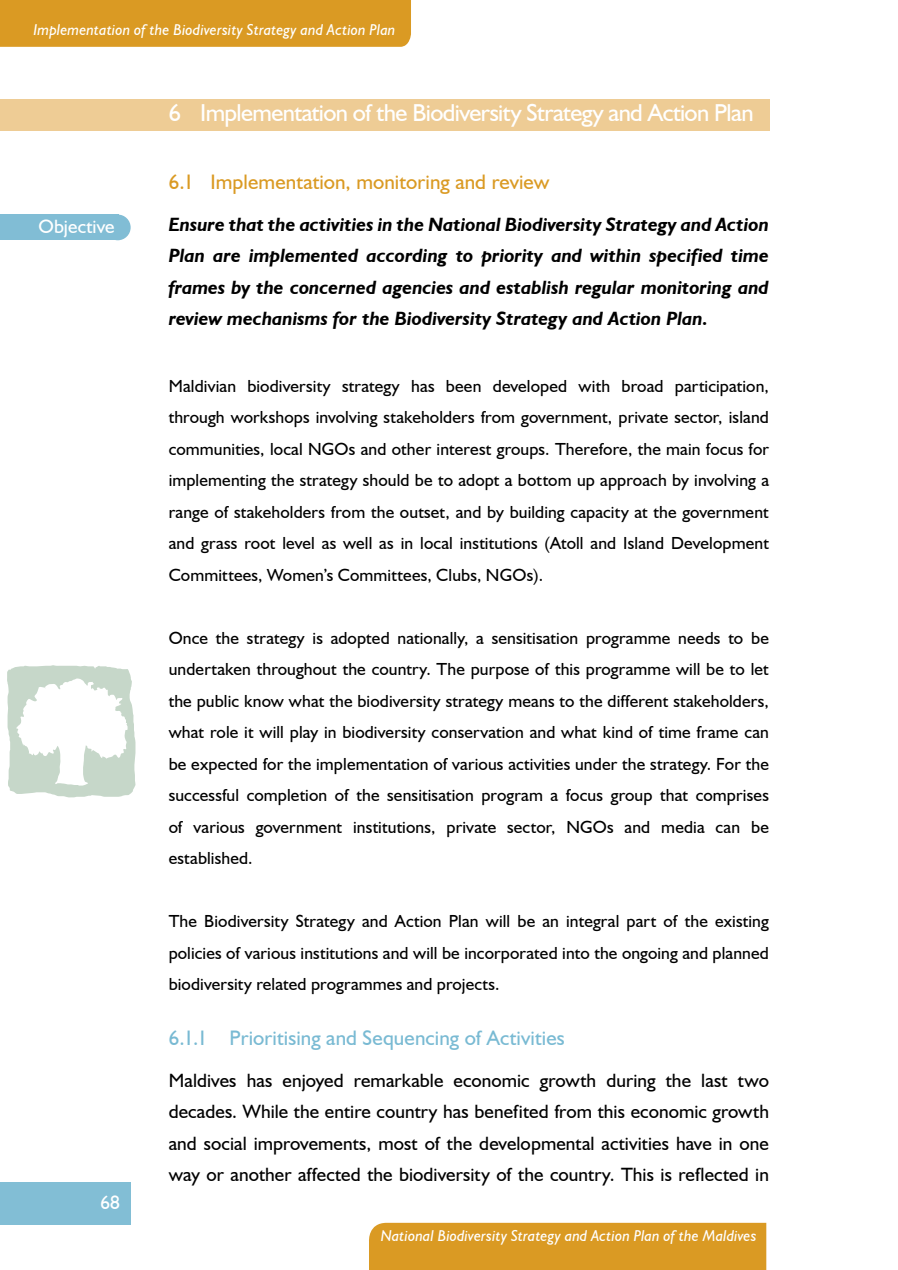
<style>
.page{position:relative;width:898px;height:1270px;background:#fff}
.page>*{position:absolute;margin:0;border:0;box-sizing:border-box;transform-origin:0 0}
.t1{font:24.5px "Humanist 521 BT";letter-spacing:-.025em;color:#fff}
.t2{font:21px "Humanist 521 BT";letter-spacing:.005em;color:#79bad3}
.t3{font:21px "Humanist 521 BT";letter-spacing:.005em;color:#da9a23}
.t4{font:19.25px/31.5px "Humanist 521 BT";letter-spacing:.005em;color:#000;text-align:justify}
.t5{font:italic 700 19.25px/31.5px "Humanist 521 BT";letter-spacing:.005em;color:#000;text-align:justify}
.t6{font:19.25px "Humanist 521 BT";color:#fff}
.t7{font:17.5px/31.5px "Humanist 521 BT";letter-spacing:.01em;color:#000;text-align:justify}
.t8{font:italic 15.75px "Humanist 521 BT";letter-spacing:.005em;color:#fff}
</style>
<div class="page">
<div style="left:369px;top:1223px;width:397px;height:47px;background:#da9a23"></div>
<div style="left:0;top:1182px;width:131px;height:43px;background:#82bed5"></div>
<div style="left:0;top:99px;width:769px;height:32px;background:#eecc95"></div>
<div style="left:105px;top:215px;width:26px;height:25px;background:#81bdd5;border-radius:50%"></div>
<div style="left:0;top:215px;width:118px;height:25px;background:#81bdd5"></div>
<div style="left:0;top:0;width:411px;height:47px;background:#da9a23"></div>
<svg style="left:7px;top:665px;width:128px;height:132px"></svg>
<p class="t8" style="left:33px;top:20px;width:363px">Implementation of the Biodiversity Strategy and Action Plan</p>
<p class="t6" style="left:38px;top:215px;width:78px">Objective</p>
<p class="t6" style="left:101px;top:1191px;width:21px">68</p>
<p class="t1" style="left:169px;top:97px;width:586px">6 Implementation of the Biodiversity Strategy and Action Plan</p>
<p class="t3" style="left:169px;top:169px;width:382px">6.1 Implementation, monitoring and review</p>
<p class="t5" style="left:169px;top:208px;width:602px">Ensure that the activities in the National Biodiversity Strategy and Action Plan are implemented according to priority and within specified time frames by the concerned agencies and establish regular monitoring and review mechanisms for the Biodiversity Strategy and Action Plan.</p>
<p class="t7" style="left:169px;top:370px;width:602px">Maldivian biodiversity strategy has been developed with broad participation, through workshops involving stakeholders from government, private sector, island communities, local NGOs and other interest groups. Therefore, the main focus for implementing the strategy should be to adopt a bottom up approach by involving a range of stakeholders from the outset, and by building capacity at the government and grass root level as well as in local institutions (Atoll and Island Development Committees, Women’s Committees, Clubs, NGOs).</p>
<p class="t7" style="left:169px;top:622px;width:602px">Once the strategy is adopted nationally, a sensitisation programme needs to be undertaken throughout the country. The purpose of this programme will be to let the public know what the biodiversity strategy means to the different stakeholders, what role it will play in biodiversity conservation and what kind of time frame can be expected for the implementation of various activities under the strategy. For the successful completion of the sensitisation program a focus group that comprises of various government institutions, private sector, NGOs and media can be established.</p>
<p class="t7" style="left:169px;top:905px;width:602px">The Biodiversity Strategy and Action Plan will be an integral part of the existing policies of various institutions and will be incorporated into the ongoing and planned biodiversity related programmes and projects.</p>
<p class="t2" style="left:169px;top:1024px;width:398px">6.1.1 Prioritising and Sequencing of Activities</p>
<p class="t4" style="left:169px;top:1064px;width:602px">Maldives has enjoyed remarkable economic growth during the last two decades. While the entire country has benefited from this economic growth and social improvements, most of the developmental activities have in one way or another affected the biodiversity of the country. This is reflected in</p>
<p class="t8" style="left:381px;top:1226px;width:377px">National Biodiversity Strategy and Action Plan of the Maldives</p>
</div>
